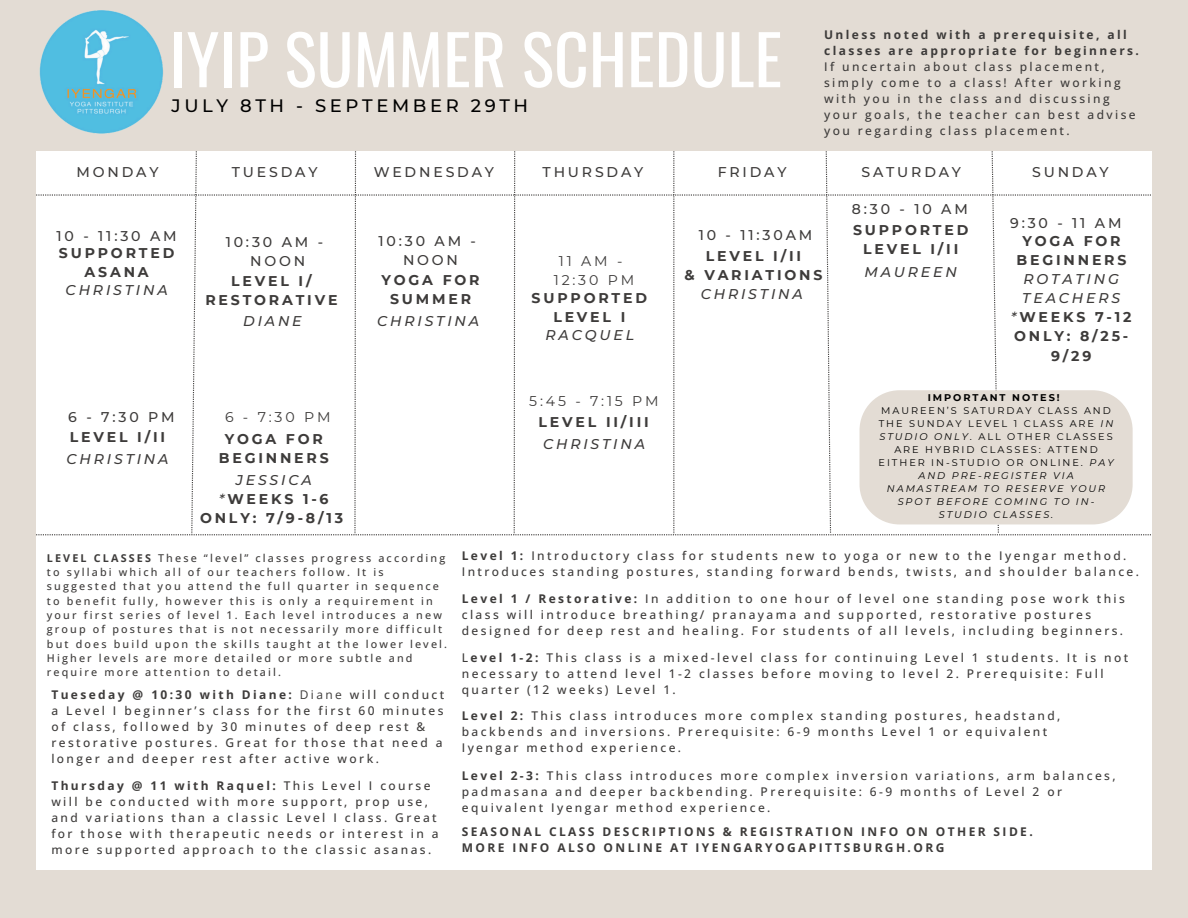
<style>
.page{position:relative;width:1188px;height:918px;background:#e3dcd4}
.page>*{position:absolute;margin:0;border:0;box-sizing:border-box;transform-origin:0 0}
.t1{font:67.95px "Oswald";color:#fff}
.t2{font:500 18px "Montserrat";letter-spacing:.2em;color:#000}
.t3{font:700 14.1px/19.2px "Montserrat";letter-spacing:.2em;color:#3d3b3a;text-align:center}
.t4{font:500 14.1px/19px "Montserrat";letter-spacing:.2em;color:#3d3b3a;text-align:center}
.t5{font:italic 500 14.1px "Montserrat";letter-spacing:.2em;color:#3d3b3a}
.t6{font:14.1px/19px "Montserrat";letter-spacing:.2em;color:#3d3b3a;text-align:center}
.t7{font:500 12px/16px "Open Sans";letter-spacing:.2em;color:#3d3b3a}
.t8{font:700 12px/16px "Open Sans";letter-spacing:.2em;color:#3d3b3a}
.t9{font:500 10.8px/14.4px "Open Sans";letter-spacing:.2em;color:#3d3b3a}
.t10{font:9.75px/13px "Montserrat";letter-spacing:.2em;color:#000;text-align:center}
.t11{font:700 9.75px "Montserrat";letter-spacing:.2em;color:#000}
.s1{font-weight:700}
.s2{font-weight:500;font-style:italic}
.s3{font-weight:400}
.s4{font-style:italic}
</style>
<div class="page">
<div style="left:36px;top:151px;width:1116px;height:719px;background:#fff"></div>
<img style="left:39px;top:10px;width:124px;height:124px">
<svg style="left:36px;top:151px;width:1115px;height:384px"></svg>
<h1 class="t1" style="left:170px;top:6px;width:614px">IYIP SUMMER SCHEDULE</h1>
<h6 class="t2" style="left:172px;top:95px;width:358px">JULY 8TH - SEPTEMBER 29TH</h6>
<h3 class="t7" style="left:824px;top:26px;width:316px"><span class="s1">Unless noted with a prerequisite, all classes are appropriate for beginners.<br></span>If uncertain about class placement, simply come to a class! After working with you in the class and discussing your goals, the teacher can best advise you regarding class placement.</h3>
<h2 class="t4" style="left:77px;top:163px;width:83px">MONDAY</h2>
<h6 class="t4" style="left:232px;top:163px;width:87px">TUESDAY</h6>
<h3 class="t4" style="left:374px;top:163px;width:122px">WEDNESDAY</h3>
<h3 class="t4" style="left:543px;top:163px;width:102px">THURSDAY</h3>
<h3 class="t4" style="left:718px;top:163px;width:70px">FRIDAY</h3>
<h3 class="t4" style="left:861px;top:163px;width:101px">SATURDAY</h3>
<h3 class="t4" style="left:1032px;top:163px;width:78px">SUNDAY</h3>
<h3 class="t4" style="left:57px;top:226px;width:122px">10 - 11:30 AM</h3>
<h3 class="t3" style="left:59px;top:244px;width:117px">SUPPORTED<br>ASANA</h3>
<h3 class="t5" style="left:66px;top:281px;width:104px">CHRISTINA</h3>
<h3 class="t4" style="left:226px;top:233px;width:99px">10:30 AM -<br>NOON</h3>
<h3 class="t3" style="left:205px;top:272px;width:134px">LEVEL I/<br>RESTORATIVE</h3>
<h3 class="t5" style="left:243px;top:312px;width:60px">DIANE</h3>
<h3 class="t4" style="left:378px;top:231px;width:99px">10:30 AM -<br>NOON</h3>
<h3 class="t3" style="left:382px;top:270px;width:100px">YOGA FOR<br>SUMMER</h3>
<h3 class="t5" style="left:377px;top:312px;width:104px">CHRISTINA</h3>
<h3 class="t6" style="left:554px;top:252px;width:82px">11 AM -<br>12:30 PM</h3>
<h3 class="t3" style="left:532px;top:288px;width:117px">SUPPORTED<br>LEVEL I</h3>
<h3 class="t5" style="left:546px;top:326px;width:90px">RACQUEL</h3>
<h3 class="t4" style="left:699px;top:225px;width:115px">10 - 11:30AM</h3>
<h3 class="t3" style="left:684px;top:246px;width:140px">LEVEL I/II<br>&amp; VARIATIONS</h3>
<h3 class="t5" style="left:701px;top:286px;width:104px">CHRISTINA</h3>
<h3 class="t4" style="left:852px;top:200px;width:118px">8:30 - 10 AM</h3>
<h3 class="t3" style="left:853px;top:220px;width:117px">SUPPORTED<br>LEVEL I/II</h3>
<h4 class="t5" style="left:865px;top:263px;width:94px">MAUREEN</h4>
<h3 class="t4" style="left:1010px;top:213px;width:113px">9:30 - 11 AM</h3>
<h3 class="t3" style="left:1017px;top:231px;width:111px">YOGA FOR<br>BEGINNERS</h3>
<h4 class="t3" style="left:1011px;top:269px;width:122px"><span class="s2">ROTATING<br>TEACHERS *</span>WEEKS 7-12<br>ONLY: 8/25-<br>9/29</h4>
<h3 class="t4" style="left:68px;top:407px;width:108px">6 - 7:30 PM</h3>
<h3 class="t3" style="left:70px;top:428px;width:97px">LEVEL I/II</h3>
<h3 class="t5" style="left:67px;top:450px;width:104px">CHRISTINA</h3>
<h3 class="t6" style="left:225px;top:407px;width:107px">6 - 7:30 PM</h3>
<h3 class="t3" style="left:219px;top:429px;width:111px">YOGA FOR<br>BEGINNERS</h3>
<h3 class="t3" style="left:200px;top:470px;width:145px"><span class="s2">JESSICA *</span>WEEKS 1-6<br>ONLY: 7/9-8/13</h3>
<h3 class="t9" style="left:47px;top:550px;width:402px"><span class="s1">LEVEL CLASSES</span> These “level” classes progress according to syllabi which all of our teachers follow. It is suggested that you attend the full quarter in sequence to benefit fully, however this is only a requirement in your first series of level 1. Each level introduces a new group of postures that is not necessarily more difficult but does build upon the skills taught at the lower level.<br>Higher levels are more detailed or more subtle and require more attention to detail.</h3>
<p class="t7" style="left:51px;top:686px;width:394px"><span class="s1">Tueseday @ 10:30 with Diane:</span> <span class="s3">Diane</span> will conduct a Level I beginner’s class for the first 60 minutes of class, followed by 30 minutes of deep rest &amp; restorative postures. Great for those that need a longer and deeper rest after active work.</p>
<h6 class="t7" style="left:51px;top:777px;width:389px"><span class="s1">Thursday @ 11 with Raquel:</span> This Level I course will be conducted with more support, prop use, and variations than a classic Level I class. Great for those with therapeutic needs or interest in a more supported approach to the classic asanas.</h6>
<h6 class="t11" style="left:928px;top:392px;width:134px">IMPORTANT NOTES!</h6>
<h6 class="t10" style="left:879px;top:404px;width:236px">MAUREEN’S SATURDAY CLASS AND<br>THE SUNDAY LEVEL 1 CLASS ARE <span class="s4">IN<br>STUDIO ONLY</span>. ALL OTHER CLASSES<br>ARE HYBRID CLASSES: ATTEND<br>EITHER IN-STUDIO OR ONLINE. <span class="s4">PAY<br>AND PRE-REGISTER VIA<br>NAMASTREAM TO RESERVE YOUR<br>SPOT BEFORE COMING TO IN-<br>STUDIO CLASSES.</span></h6>
<h6 class="t7" style="left:462px;top:547px;width:679px"><span class="s1">Level 1:</span> Introductory class for students new to yoga or new to the Iyengar method.<br>Introduces standing postures, standing forward bends, twists, and shoulder balance.</h6>
<h3 class="t6" style="left:529px;top:391px;width:131px">5:45 - 7:15 PM</h3>
<h3 class="t3" style="left:539px;top:412px;width:112px">LEVEL II/III</h3>
<h4 class="t5" style="left:543px;top:435px;width:104px">CHRISTINA</h4>
<p class="t7" style="left:462px;top:590px;width:665px"><span class="s1">Level 1 / Restorative:</span> In addition to one hour of level one standing pose work this class will introduce breathing/ pranayama and supported, restorative postures designed for deep rest and healing. For students of all levels, including beginners.</p>
<p class="t7" style="left:462px;top:649px;width:668px">L<span class="s1">evel 1-2:</span> This class is a mixed-level class for continuing Level 1 students. It is not necessary to attend level 1-2 classes before moving to level 2. Prerequisite: Full quarter (12 weeks) Level 1.</p>
<p class="t7" style="left:462px;top:707px;width:600px"><span class="s1">Level 2:</span> This class introduces more complex standing postures, headstand, backbends and inversions. Prerequisite: 6-9 months Level 1 or equivalent<br>Iyengar method experience.</p>
<h6 class="t7" style="left:462px;top:767px;width:655px"><span class="s1">Level 2-3:</span> This class introduces more complex inversion variations, arm balances, padmasana and deeper backbending. Prerequisite: 6-9 months of Level 2 or equivalent Iyengar method experience.</h6>
<h5 class="t8" style="left:462px;top:823px;width:573px">SEASONAL CLASS DESCRIPTIONS &amp; REGISTRATION INFO ON OTHER SIDE.<br>MORE INFO ALSO ONLINE AT IYENGARYOGAPITTSBURGH.ORG</h5>
</div>
